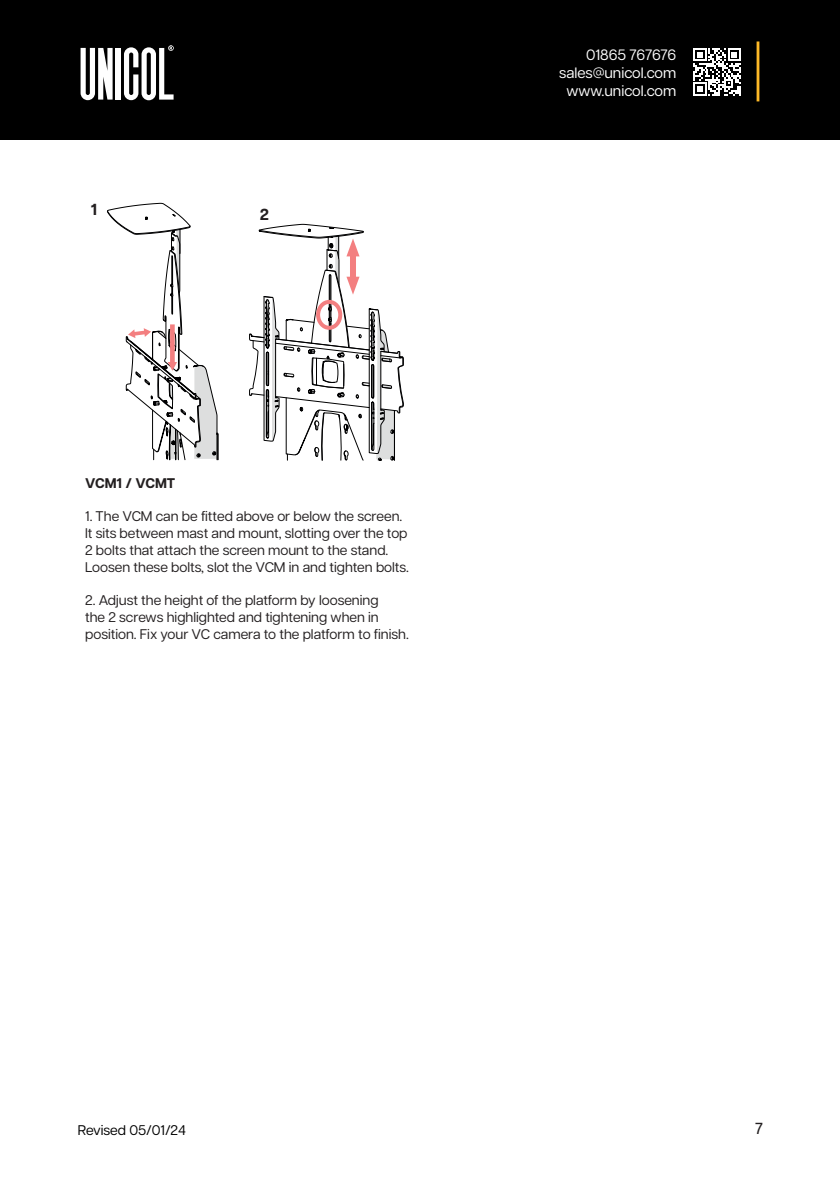
<style>
.page{position:relative;width:840px;height:1191px;background:#fff}
.page>*{position:absolute;margin:0;border:0;box-sizing:border-box;transform-origin:0 0}
.t1{font:700 16px "Articulat CF";color:#231f20}
.t2{font:500 16px "Articulat CF";color:#231f20}
.t3{font:15px/18px "Articulat CF";color:#fff;text-align:right}
.t4{font:14px/16.8px "Articulat CF";color:#231f20}
.t5{font:14px "Articulat CF";color:#000}
.t6{font:700 14px "Articulat CF";color:#231f20}
</style>
<div class="page">
<div style="left:0;top:0;width:839px;height:140px;background:#000"></div>
<svg style="left:124px;top:45px;width:49px;height:55px"></svg>
<div style="left:116px;top:48px;width:5px;height:52px;background:#fff"></div>
<svg style="left:80px;top:48px;width:32px;height:52px"></svg>
<hr style="left:756px;top:41px;width:3px;height:60px;background:#fdb927">
<svg style="left:693px;top:48px;width:47px;height:48px"></svg>
<svg style="left:107px;top:203px;width:111px;height:258px"></svg>
<svg style="left:249px;top:224px;width:155px;height:236px"></svg>
<div style="left:316px;top:300px;width:26px;height:30px;border:4px solid #f37f80;border-radius:50%"></div>
<p class="t1" style="left:91px;top:198px;width:8px">1</p>
<p class="t1" style="left:260px;top:202px;width:11px">2</p>
<p class="t6" style="left:85px;top:472px;width:92px">VCM1 / VCMT</p>
<p class="t4" style="left:85px;top:507px;width:325px">1. The VCM can be fitted above or below the screen.<br>It sits between mast and mount, slotting over the top 2 bolts that attach the screen mount to the stand.<br>Loosen these bolts, slot the VCM in and tighten bolts.</p>
<p class="t4" style="left:85px;top:591px;width:325px">2. Adjust the height of the platform by loosening<br>the 2 screws highlighted and tightening when in position. Fix your VC camera to the platform to finish.</p>
<p class="t3" style="left:559px;top:44px;width:118px">01865 767676 sales@unicol.com www.unicol.com</p>
<p class="t5" style="left:78px;top:1119px;width:109px">Revised 05/01/24</p>
<p class="t2" style="left:754px;top:1117px;width:9px">7</p>
</div>
